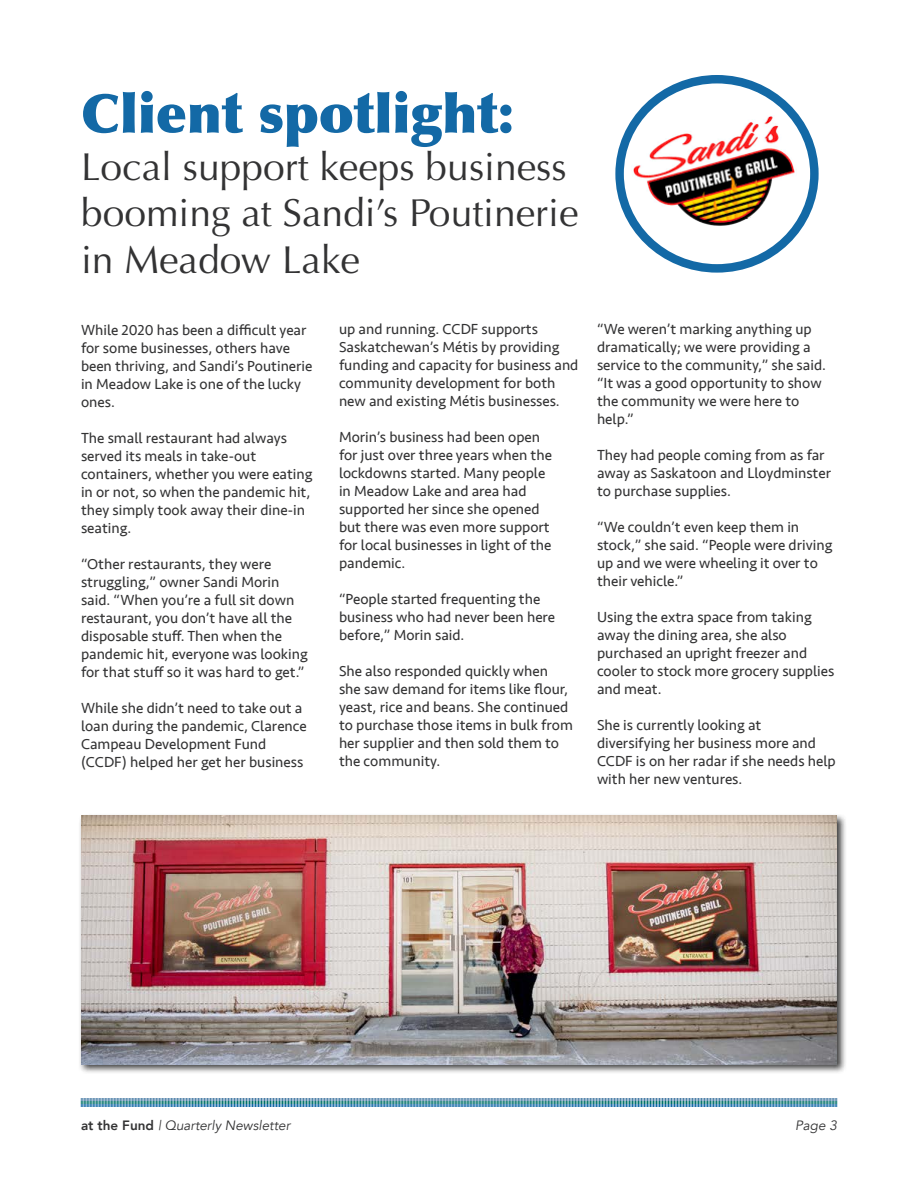
<style>
.page{position:relative;width:918px;height:1188px;background:#fff}
.page>*{position:absolute;margin:0;border:0;box-sizing:border-box;transform-origin:0 0}
.t1{font:900 54px "Optima";color:#1369a6}
.t2{font:39px/46.8px "Optima";color:#333334}
.t3{font:15px/18px "Seravek";color:#333334}
.t4{font:italic 13.5px "Avenir";color:#333334}
.s1{font-weight:800;font-style:normal}
</style>
<div class="page">
<div style="left:78px;top:813px;width:769px;height:261px;background:#000;opacity:.75"></div>
<img style="left:81px;top:816px;width:756px;height:248px">
<svg style="left:620px;top:79px;width:194px;height:189px"></svg>
<img style="left:620px;top:113px;width:194px;height:126px">
<div style="left:615px;top:75px;width:204px;height:198px;border:8px solid #1369a6;border-radius:50%"></div>
<svg style="left:81px;top:1098px;width:756px;height:9px;background:#69a0b5"></svg>
<h1 class="t1" style="left:81px;top:81px;width:435px">Client spotlight:</h1>
<h2 class="t2" style="left:81px;top:144px;width:499px">Local support keeps business booming at Sandi’s Poutinerie in Meadow Lake</h2>
<p class="t3" style="left:81px;top:321px;width:233px">While 2020 has been a difficult year for some businesses, others have been thriving, and Sandi’s Poutinerie in Meadow Lake is one of the lucky ones.</p>
<p class="t3" style="left:81px;top:429px;width:233px">The small restaurant had always served its meals in take-out containers, whether you were eating in or not, so when the pandemic hit, they simply took away their dine-in seating.</p>
<p class="t3" style="left:81px;top:555px;width:228px">“Other restaurants, they were struggling,” owner Sandi Morin said. “When you’re a full sit down restaurant, you don’t have all the disposable stuff. Then when the pandemic hit, everyone was looking for that stuff so it was hard to get.”</p>
<p class="t3" style="left:81px;top:699px;width:227px">While she didn’t need to take out a loan during the pandemic, Clarence<br>Campeau Development Fund (CCDF) helped her get her business</p>
<p class="t3" style="left:339px;top:320px;width:241px">up and running. CCDF supports Saskatchewan’s Métis by providing funding and capacity for business and community development for both new and existing Métis businesses.</p>
<p class="t3" style="left:339px;top:428px;width:215px">Morin’s business had been open for just over three years when the lockdowns started. Many people in Meadow Lake and area had supported her since she opened but there was even more support for local businesses in light of the pandemic.</p>
<p class="t3" style="left:339px;top:590px;width:218px">“People started frequenting the business who had never been here before,” Morin said.</p>
<p class="t3" style="left:339px;top:662px;width:236px">She also responded quickly when she saw demand for items like flour, yeast, rice and beans. She continued to purchase those items in bulk from her supplier and then sold them to the community.</p>
<p class="t3" style="left:597px;top:320px;width:231px">“We weren’t marking anything up dramatically; we were providing a service to the community,” she said. “It was a good opportunity to show the community we were here to help.”</p>
<p class="t3" style="left:597px;top:446px;width:236px">They had people coming from as far away as Saskatoon and Lloydminster to purchase supplies.</p>
<p class="t3" style="left:597px;top:518px;width:237px">“We couldn’t even keep them in stock,” she said. “People were driving up and we were wheeling it over to their vehicle.”</p>
<p class="t3" style="left:597px;top:608px;width:239px">Using the extra space from taking away the dining area, she also purchased an upright freezer and cooler to stock more grocery supplies and meat.</p>
<p class="t3" style="left:597px;top:716px;width:240px">She is currently looking at diversifying her business more and<br>CCDF is on her radar if she needs help with her new ventures.</p>
<p class="t4" style="left:81px;top:1117px;width:211px"><span class="s1">at the Fund</span> | Quarterly Newsletter</p>
<p class="t4" style="left:795px;top:1117px;width:43px">Page 3</p>
</div>
